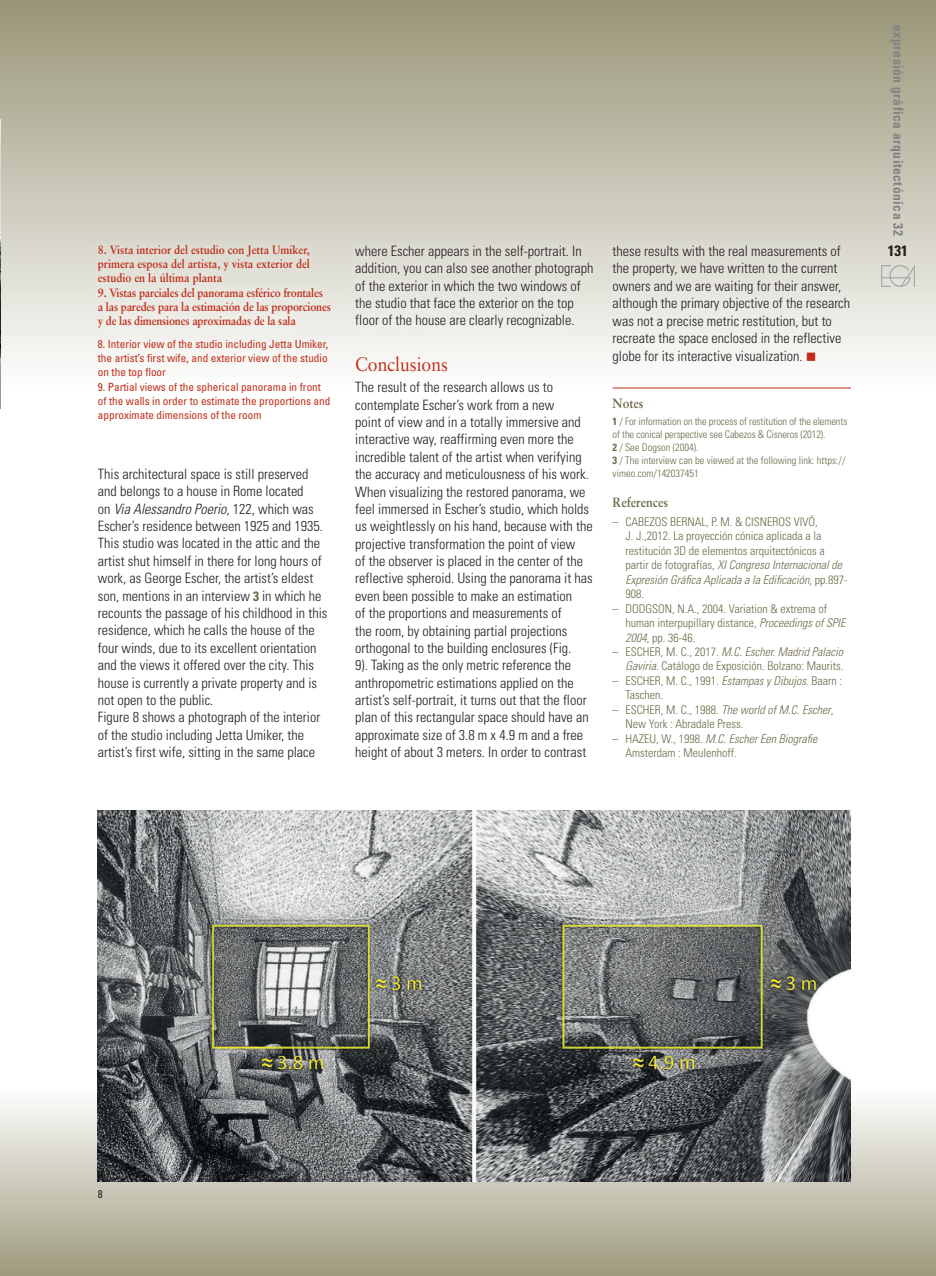
<style>
.page{position:relative;width:936px;height:1276px;background:#fff}
.page>*{position:absolute;margin:0;border:0;box-sizing:border-box;transform-origin:0 0}
.TITULAR_1_INGLES{font:19.5px "Sabon";color:#c02d19;scale:.9 1}
.t1{font:700 condensed 15px "Univers";color:#231f20}
.t2{font:300 condensed 14.25px/17.4px "Univers";color:#231f20}
.t3{font:700 condensed 13.5px "Univers";letter-spacing:.035em;color:#808285}
.t4{font:700 13.5px "Sabon";letter-spacing:-.005em;color:#6d6a4a;scale:.9 1}
.t5{font:300 condensed 12px/14.4px "Univers";color:#6d6a4a}
.t6{font:700 12px/14.2px "Sabon";letter-spacing:-.015em;color:#c02d19;text-align:justify;scale:.9 1}
.t7{font:condensed 11.25px/14.2px "Univers";color:#c02d19;text-align:justify}
.PIES_DE_FOTO_INGLES{font:condensed 11.25px "Univers";color:#231f20}
.Endnote_Text{font:300 condensed 10.5px/12.9px "Univers";letter-spacing:-.01em;color:#6d6a4a}
.s1{font-style:italic}
.s2{font-weight:700;font-size:13.5px;color:#6d6a4a}
.s3{color:#c02d19}
.s4{font-weight:700}
</style>
<div class="page">
<div style="left:0;top:0;width:935px;height:387px;background:linear-gradient(to bottom,#999577,#fdfdfd)"></div>
<div style="left:0;top:1085px;width:935px;height:191px;background:linear-gradient(to bottom,#fbfcfc,#9d997d)"></div>
<div style="left:88px;top:235px;width:272px;height:214px;background:#fff;opacity:.75"></div>
<div style="left:345px;top:236px;width:281px;height:553px;background:#fff;opacity:.75"></div>
<div style="left:602px;top:236px;width:279px;height:553px;background:#fff;opacity:.75"></div>
<hr style="left:612px;top:388px;width:238px;height:1px;background:#c02d19">
<img style="left:0;top:119px;width:1px;height:289px">
<img style="left:98px;top:811px;width:752px;height:370px">
<img style="left:880px;top:265px;width:34px;height:21px">
<p class="t6" style="left:98px;top:242px;width:237px">8. Vista interior del estudio con Jetta Umiker, primera esposa del artista, y vista exterior del estudio en la última planta</p>
<p class="t6" style="left:98px;top:285px;width:260px;text-align:left">9. Vistas parciales del panorama esférico frontales a las paredes para la estimación de las proporciones y de las dimensiones aproximadas de la sala</p>
<p class="t7" style="left:98px;top:336px;width:232px">8. Interior view of the studio including Jetta Umiker, the artist’s first wife, and exterior view of the studio on the top floor</p>
<p class="t7" style="left:98px;top:379px;width:234px;text-align:left">9. Partial views of the spherical panorama in front of the walls in order to estimate the proportions and approximate dimensions of the room</p>
<p class="t2" style="left:98px;top:465px;width:231px">This architectural space is still preserved and belongs to a house in Rome located<br>on <span class="s1">Via Alessandro Poerio</span>, 122, which was Escher’s residence between 1925 and 1935.<br>This studio was located in the attic and the artist shut himself in there for long hours of work, as George Escher, the artist’s eldest son, mentions in an interview <span class="s2">3</span> in which he recounts the passage of his childhood in this residence, which he calls the house of the four winds, due to its excellent orientation and the views it offered over the city. This house is currently a private property and is not open to the public.</p>
<p class="t2" style="left:98px;top:708px;width:224px">Figure 8 shows a photograph of the interior of the studio including Jetta Umiker, the artist’s first wife, sitting in the same place</p>
<p class="t2" style="left:355px;top:242px;width:240px">where Escher appears in the self-portrait. In addition, you can also see another photograph of the exterior in which the two windows of the studio that face the exterior on the top floor of the house are clearly recognizable.</p>
<p class="TITULAR_1_INGLES" style="left:355px;top:352px;width:104px">Conclusions</p>
<p class="t2" style="left:355px;top:378px;width:239px">The result of the research allows us to contemplate Escher’s work from a new<br>point of view and in a totally immersive and interactive way, reaffirming even more the incredible talent of the artist when verifying the accuracy and meticulousness of his work.<br>When visualizing the restored panorama, we feel immersed in Escher’s studio, which holds us weightlessly on his hand, because with the projective transformation the point of view<br>of the observer is placed in the center of the reflective spheroid. Using the panorama it has even been possible to make an estimation<br>of the proportions and measurements of<br>the room, by obtaining partial projections orthogonal to the building enclosures (Fig.<br>9). Taking as the only metric reference the anthropometric estimations applied on the artist’s self-portrait, it turns out that the floor plan of this rectangular space should have an approximate size of 3.8 m x 4.9 m and a free height of about 3 meters. In order to contrast</p>
<p class="t2" style="left:612px;top:242px;width:239px">these results with the real measurements of the property, we have written to the current owners and we are waiting for their answer, although the primary objective of the research was not a precise metric restitution, but to recreate the space enclosed in the reflective globe for its interactive visualization. <span class="s3">■</span></p>
<p class="t4" style="left:612px;top:394px;width:36px">Notes</p>
<p class="Endnote_Text" style="left:612px;top:414px;width:236px"><span class="s4">1</span> / For information on the process of restitution of the elements of the conical perspective see Cabezos &amp; Cisneros (2012).</p>
<p class="Endnote_Text" style="left:612px;top:440px;width:87px"><span class="s4">2</span> / See Dogson (2004).</p>
<p class="Endnote_Text" style="left:612px;top:453px;width:234px"><span class="s4">3</span> / The interview can be viewed at the following link: https:// vimeo.com/142037451</p>
<p class="t4" style="left:612px;top:494px;width:63px">References</p>
<p class="t5" style="left:625px;top:514px;width:223px;text-indent:-13px">– Cabezos Bernal, P. M. &amp; Cisneros Vivó,<br>J. J.,2012. La proyección cónica aplicada a la restitución 3D de elementos arquitectónicos a partir de fotografías, <span class="s1">XI Congreso Internacional de Expresión Gráfica Aplicada a la Edificación</span>, pp.897- 908.</p>
<p class="t5" style="left:625px;top:601px;width:221px;text-indent:-13px">– Dodgson, N.A., 2004. Variation &amp; extrema of human interpupillary distance, <span class="s1">Proceedings of SPIE<br>2004</span>, pp. 36-46.</p>
<p class="t5" style="left:612px;top:644px;width:25px">– Escher</p>
<p class="t5" style="left:625px;top:644px;width:219px;text-align:right">, M. C., 2017. <span class="s1">M.C. Escher. Madrid Palacio<br>Gaviria.</span> Catálogo de Exposición. Bolzano: Maurits.</p>
<p class="t5" style="left:612px;top:673px;width:25px">– Escher</p>
<p class="t5" style="left:625px;top:673px;width:218px;text-indent:35px">, M. C., 1991. <span class="s1">Estampas y Dibujos.</span> Baarn :<br>Taschen.</p>
<p class="t5" style="left:612px;top:702px;width:25px">– Escher</p>
<p class="t5" style="left:625px;top:702px;width:209px;text-indent:35px">, M. C., 1988. <span class="s1">The world of M.C. Escher</span>,<br>New York : Abradale Press.</p>
<p class="t5" style="left:625px;top:731px;width:193px;text-indent:-13px">– Hazeu , W., 1998. <span class="s1">M.C. Escher Een Biografie<br></span>Amsterdam : Meulenhoff.</p>
<p class="t3" style="left:906px;top:25px;width:213px;rotate:90deg">expresión gráfica arquitectónica 32</p>
<p class="t1" style="left:887px;top:242px;width:21px">131</p>
<p class="PIES_DE_FOTO_INGLES" style="left:98px;top:1186px;width:6px">8</p>
</div>
